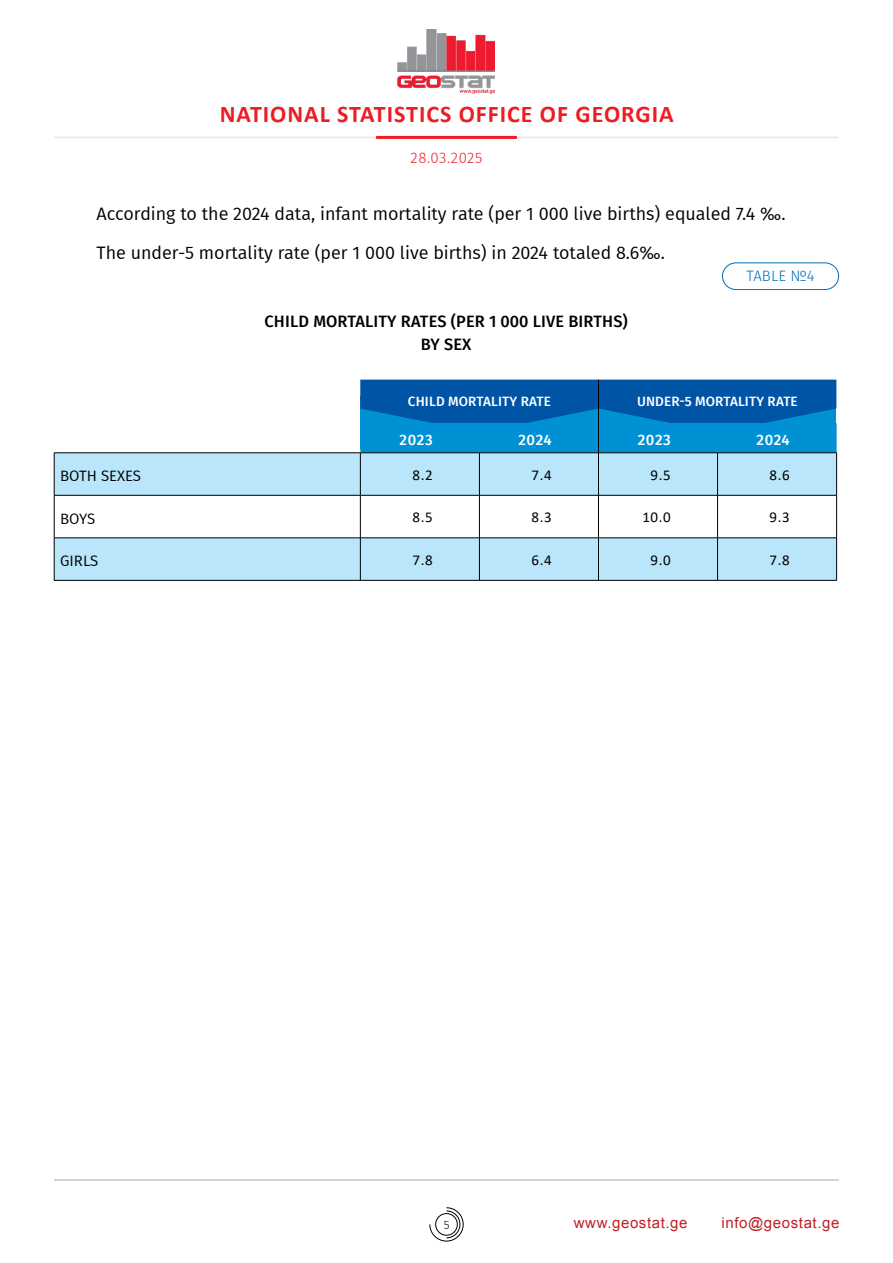
<style>
.page{position:relative;width:893px;height:1263px;background:#fff}
.page>*{position:absolute;margin:0;border:0;box-sizing:border-box;transform-origin:0 0}
.t1{font:700 24px "Calibri";letter-spacing:.04em;color:#ed1d24}
.t2{font:18px/38.5px "Fira GO";color:#000}
.t3{font:500 16.5px/22.5px "Fira GO";letter-spacing:.01em;color:#000;text-align:center}
.t4{font:15px "Calibri";color:#000}
.t5{font:15px "BPG Ingiri Arial";letter-spacing:.04em;color:#c12026}
.t6{font:15px "Fira GO";color:#000}
.t7{font:500 15px "Fira GO";letter-spacing:.03em;color:#fff}
.t8{font:300 15px "Fira GO";letter-spacing:.04em;color:#ed1d24}
.t9{font:300 15px "Fira GO";letter-spacing:.01em;color:#006fb9}
.t10{font:500 13.5px "Fira GO";letter-spacing:.01em;color:#fff}
.t11{font:300 12px "Fira GO";color:#000}
</style>
<div class="page">
<svg style="left:429px;top:1207px;width:35px;height:34px"></svg>
<hr style="left:54px;top:1179px;width:785px;height:1px;background:#a7a9ac">
<hr style="left:54px;top:137px;width:785px;height:1px;background:#e6e7e8">
<hr style="left:376px;top:136px;width:141px;height:3px;background:#ed1d24">
<img style="left:398px;top:30px;width:97px;height:64px">
<div style="left:722px;top:262px;width:117px;height:28px;border:1px solid #006fb9;border-radius:14px"></div>
<svg style="left:360px;top:380px;width:477px;height:72px;background:#0070bb"></svg>
<div style="left:55px;top:453px;width:781px;height:127px;background:#b9e6fa"></div>
<svg style="left:55px;top:496px;width:781px;height:42px"></svg>
<div style="left:54px;top:538px;width:306px;height:42px;background:#b9e6fa"></div>
<hr style="left:54px;top:538px;width:1px;height:42px;background:#000">
<hr style="left:360px;top:538px;width:1px;height:42px;background:#000">
<hr style="left:479px;top:453px;width:1px;height:42px;background:#000">
<hr style="left:598px;top:453px;width:1px;height:42px;background:#000">
<hr style="left:717px;top:453px;width:1px;height:42px;background:#000">
<hr style="left:836px;top:453px;width:1px;height:42px;background:#000">
<hr style="left:479px;top:495px;width:1px;height:43px;background:#000">
<hr style="left:598px;top:495px;width:1px;height:43px;background:#000">
<hr style="left:717px;top:495px;width:1px;height:43px;background:#000">
<hr style="left:836px;top:495px;width:1px;height:43px;background:#000">
<hr style="left:479px;top:538px;width:1px;height:42px;background:#000">
<hr style="left:598px;top:538px;width:1px;height:42px;background:#000">
<hr style="left:717px;top:538px;width:1px;height:42px;background:#000">
<hr style="left:836px;top:538px;width:1px;height:42px;background:#000">
<hr style="left:360px;top:453px;width:1px;height:42px;background:#000">
<hr style="left:360px;top:495px;width:1px;height:43px;background:#000">
<hr style="left:54px;top:452px;width:306px;height:1px;background:#000">
<hr style="left:54px;top:453px;width:1px;height:42px;background:#000">
<hr style="left:360px;top:452px;width:119px;height:1px;background:#000">
<hr style="left:479px;top:452px;width:119px;height:1px;background:#000">
<hr style="left:598px;top:452px;width:119px;height:1px;background:#000">
<hr style="left:717px;top:452px;width:120px;height:1px;background:#000">
<hr style="left:54px;top:495px;width:306px;height:1px;background:#000">
<hr style="left:54px;top:495px;width:1px;height:43px;background:#000">
<hr style="left:360px;top:495px;width:119px;height:1px;background:#000">
<hr style="left:479px;top:495px;width:119px;height:1px;background:#000">
<hr style="left:598px;top:495px;width:119px;height:1px;background:#000">
<hr style="left:717px;top:495px;width:120px;height:1px;background:#000">
<hr style="left:54px;top:538px;width:306px;height:1px;background:#000">
<hr style="left:360px;top:538px;width:119px;height:1px;background:#000">
<hr style="left:479px;top:538px;width:119px;height:1px;background:#000">
<hr style="left:598px;top:538px;width:119px;height:1px;background:#000">
<hr style="left:717px;top:538px;width:120px;height:1px;background:#000">
<hr style="left:54px;top:580px;width:306px;height:1px;background:#000">
<hr style="left:360px;top:580px;width:119px;height:1px;background:#000">
<hr style="left:479px;top:580px;width:119px;height:1px;background:#000">
<hr style="left:598px;top:580px;width:119px;height:1px;background:#000">
<hr style="left:717px;top:580px;width:120px;height:1px;background:#000">
<hr style="left:598px;top:380px;width:1px;height:81px;background:#000">
<h1 class="t1" style="left:220px;top:97px;width:455px">NATIONAL STATISTICS OFFICE OF GEORGIA</h1>
<p class="t8" style="left:411px;top:149px;width:73px">28.03.2025</p>
<p class="t2" style="left:97px;top:195px;width:690px">According to the 2024 data, infant mortality rate (per 1 000 live births) equaled 7.4 ‰.<br>The under-5 mortality rate (per 1 000 live births) in 2024 totaled 8.6‰.</p>
<p class="t9" style="left:746px;top:267px;width:70px">TABLE №4</p>
<p class="t3" style="left:265px;top:310px;width:365px">CHILD MORTALITY RATES (PER 1 000 LIVE BIRTHS)<br>BY SEX</p>
<p class="t10" style="left:408px;top:393px;width:144px">CHILD MORTALITY RATE</p>
<p class="t10" style="left:637px;top:393px;width:162px">UNDER-5 MORTALITY RATE</p>
<p class="t7" style="left:400px;top:431px;width:35px">2023</p>
<p class="t7" style="left:518px;top:431px;width:35px">2024</p>
<p class="t7" style="left:638px;top:431px;width:35px">2023</p>
<p class="t7" style="left:757px;top:431px;width:35px">2024</p>
<p class="t6" style="left:60px;top:467px;width:82px">BOTH SEXES</p>
<p class="t4" style="left:412px;top:464px;width:22px">8.2</p>
<p class="t4" style="left:531px;top:464px;width:22px">7.4</p>
<p class="t4" style="left:651px;top:464px;width:22px">9.5</p>
<p class="t4" style="left:770px;top:464px;width:22px">8.6</p>
<p class="t6" style="left:60px;top:510px;width:37px">BOYS</p>
<p class="t4" style="left:412px;top:507px;width:22px">8.5</p>
<p class="t4" style="left:531px;top:507px;width:22px">8.3</p>
<p class="t4" style="left:642px;top:507px;width:30px">10.0</p>
<p class="t4" style="left:770px;top:507px;width:22px">9.3</p>
<p class="t6" style="left:60px;top:552px;width:40px">GIRLS</p>
<p class="t4" style="left:412px;top:549px;width:22px">7.8</p>
<p class="t4" style="left:531px;top:549px;width:22px">6.4</p>
<p class="t4" style="left:651px;top:549px;width:22px">9.0</p>
<p class="t4" style="left:770px;top:549px;width:22px">7.8</p>
<p class="t11" style="left:444px;top:1217px;width:7px">5</p>
<p class="t5" style="left:574px;top:1213px;width:115px">www.geostat.ge</p>
<p class="t5" style="left:722px;top:1213px;width:119px">info@geostat.ge</p>
</div>
